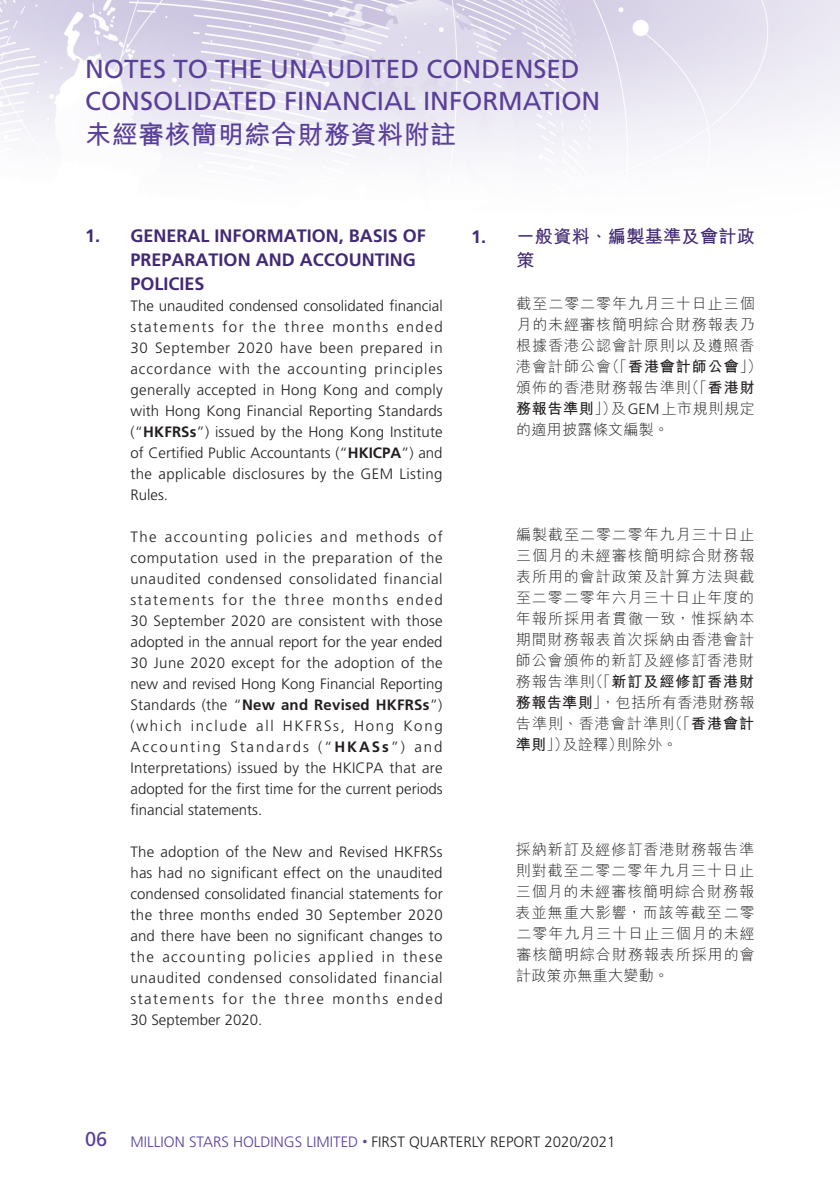
<style>
.page{position:relative;width:840px;height:1191px;background:#fff}
.page>*{position:absolute;margin:0;border:0;box-sizing:border-box;transform-origin:0 0}
.t1{font:26px "Frutiger LT Std";color:#593f99}
.t2{font:700 26px "M Hei HK";letter-spacing:.02em;color:#593f99}
.t3{font:700 18px/24px "Frutiger LT Std";color:#422974}
.t4{font:700 18px/24px "M Hei HK";letter-spacing:.025em;color:#422974}
.t5{font:300 15px/21px "Frutiger LT Std";color:#231f20;text-align:justify}
.t6{font:300 15px/21px "M Hei HK";letter-spacing:.06em;color:#231f20;text-align:justify}
.s1{font-weight:700}
.s2{font-family:"Frutiger LT Std"}
.s3{font-weight:400;font-size:20px;color:#593f99}
.s4{color:#593f99}
.s5{font-size:10px;color:#593f99}
</style>
<div class="page">
<img style="left:0;top:0;width:839px;height:161px">
<h1 class="t1" style="left:85px;top:54px;width:17px">NOTES</h1>
<h1 class="t1" style="left:173px;top:54px;width:215px">TO THE UNAUDITED</h1>
<h1 class="t1" style="left:426px;top:54px;width:34px">CONDENSED</h1>
<h1 class="t1" style="left:85px;top:86px;width:35px">CONSO</h1>
<h1 class="t1" style="left:173px;top:86px;width:73px">LIDATED</h1>
<h1 class="t1" style="left:284px;top:86px;width:296px">FINANCIAL IN FORMATION</h1>
<h1 class="t2" style="left:85px;top:115px;width:372px">未經審核簡明綜合財務資料附註</h1>
<p class="t3" style="left:130px;top:224px;width:297px;text-indent:-45px">1. GENERAL INFORMATION, BASIS OF<br>PREPARATION AND ACCOUNTING<br>POLICIES</p>
<p class="t5" style="left:130px;top:295px;width:313px">The unaudited condensed consolidated financial statements for the three months ended 30 September 2020 have been prepared in accordance with the accounting principles generally accepted in Hong Kong and comply with Hong Kong Financial Reporting Standards (“<span class="s1">HKFRSs</span>”) issued by the Hong Kong Institute of Certified Public Accountants (“<span class="s1">HKICPA</span>”) and the applicable disclosures by the GEM Listing Rules.</p>
<p class="t5" style="left:130px;top:526px;width:313px">The accounting policies and methods of computation used in the preparation of the unaudited condensed consolidated financial statements for the three months ended 30 September 2020 are consistent with those adopted in the annual report for the year ended 30 June 2020 except for the adoption of the new and revised Hong Kong Financial Reporting Standards (the “<span class="s1">New and Revised HKFRSs</span>”) (which include all HKFRSs, Hong Kong Accounting Standards (“<span class="s1">HKASs</span>”) and Interpretations) issued by the HKICPA that are adopted for the first time for the current periods financial statements.</p>
<p class="t5" style="left:130px;top:841px;width:313px">The adoption of the New and Revised HKFRSs has had no significant effect on the unaudited condensed consolidated financial statements for the three months ended 30 September 2020 and there have been no significant changes to the accounting policies applied in these unaudited condensed consolidated financial statements for the three months ended 30 September 2020.</p>
<p class="t4" style="left:516px;top:223px;width:240px;text-indent:-45px"><span class="s2">1.</span> 一般資料、編製基準及會計政策</p>
<p class="t6" style="left:516px;top:293px;width:247px;text-align:left">截至二零二零年九月三十日止三個月的未經審核簡明綜合財務報表乃根據香港公認會計原則以及遵照香港會計師公會（「<span class="s1">香港會計師公會</span>」）頒佈的香港財務報告準則（「<span class="s1">香港財務報告準則</span>」）及<span class="s2">GEM</span>上市規則規定的適用披露條文編製。</p>
<p class="t6" style="left:515px;top:524px;width:240px">編製截至二零二零年九月三十日止三個月的未經審核簡明綜合財務報表所用的會計政策及計算方法與截至二零二零年六月三十日止年度的年報所採用者貫徹一致，惟採納本期間財務報表首次採納由香港會計師公會頒佈的新訂及經修訂香港財務報告準則（「<span class="s1">新訂及經修訂香港財務報告準則</span>」，包括所有香港財務報告準則、香港會計準則（「<span class="s1">香港會計準則</span>」）及詮釋）則除外。</p>
<p class="t6" style="left:515px;top:839px;width:240px">採納新訂及經修訂香港財務報告準則對截至二零二零年九月三十日止三個月的未經審核簡明綜合財務報表並無重大影響，而該等截至二零二零年九月三十日止三個月的未經審核簡明綜合財務報表所採用的會計政策亦無重大變動。</p>
<p class="t5" style="left:85px;top:1131px;width:531px"><span class="s3">06</span> <span class="s4">MILLION STARS HOLDINGS LIMITED</span> <span class="s5">•</span> FIRST QUARTERLY REPORT 2020/2021</p>
</div>
